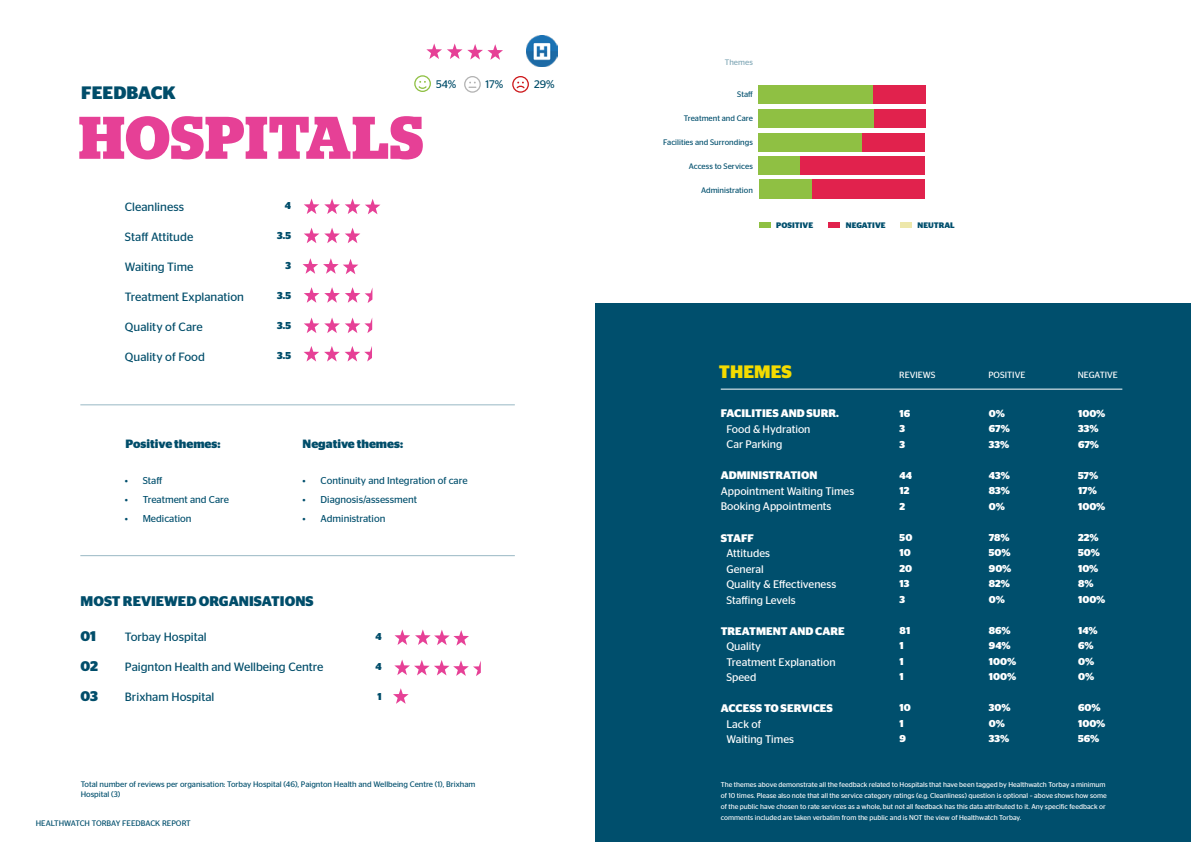
<style>
.page{position:relative;width:1191px;height:842px;background:#fff}
.page>*{position:absolute;margin:0;border:0;box-sizing:border-box;transform-origin:0 0}
.t1{font:700 60px "Stag";letter-spacing:.01em;color:#e64096}
.t2{font:700 18px "Stag Sans";color:#004d6a}
.t3{font:700 18px "Stag Sans";color:#f4db00}
.t4{font:700 14px/30px "Stag Sans";color:#004d6a}
.t5{font:12px "Stag Sans";color:#004d6a}
.t6{font:700 12px "Stag Sans";color:#004d6a}
.t7{font:11px/15.5px "Stag Sans";color:#fff}
.t8{font:700 11px "Stag Sans";color:#fff}
.t9{font:11px "Stag Sans";color:#004d6a}
.t10{font:700 10px/15.5px "Stag Sans";color:#fff}
.t11{font:10px "Stag Sans";color:#004f6d}
.t12{font:700 10px "Stag Sans";color:#004d6a}
.t13{font:9px "Stag Sans";color:#fff}
.t14{font:8px/10px "Stag Sans";color:#004f6d}
.t15{font:700 8px "Stag Sans";color:#004f6d}
.t16{font:8px "Stag Sans";color:#80a7b6}
.t17{font:7px/11px "Stag Sans";color:#fff}
</style>
<div class="page">
<div style="left:595px;top:303px;width:596px;height:539px;background:#004f6d"></div>
<img style="left:527px;top:35px;width:31px;height:32px">
<svg style="left:393px;top:688px;width:15px;height:16px"></svg>
<svg style="left:394px;top:629px;width:75px;height:17px"></svg>
<svg style="left:304px;top:228px;width:56px;height:15px"></svg>
<svg style="left:304px;top:198px;width:76px;height:16px"></svg>
<hr style="left:720px;top:389px;width:402px;height:1px;background:#fff">
<div style="left:759px;top:85px;width:166px;height:19px;background:#8fc043"></div>
<div style="left:758px;top:109px;width:167px;height:19px;background:#8fc043"></div>
<div style="left:759px;top:222px;width:11px;height:5px;background:#8fc043"></div>
<div style="left:828px;top:222px;width:12px;height:5px;background:#e1224d"></div>
<div style="left:900px;top:222px;width:12px;height:5px;background:#ede7aa"></div>
<div style="left:759px;top:180px;width:165px;height:19px;background:#8fc043"></div>
<hr style="left:80px;top:555px;width:435px;height:1px;background:#99b9c4">
<hr style="left:80px;top:404px;width:435px;height:1px;background:#99b9c4">
<svg style="left:464px;top:76px;width:17px;height:17px"></svg>
<svg style="left:414px;top:75px;width:17px;height:17px"></svg>
<svg style="left:512px;top:76px;width:17px;height:17px"></svg>
<div style="left:759px;top:156px;width:166px;height:19px;background:#e1224d"></div>
<svg style="left:302px;top:258px;width:56px;height:16px"></svg>
<svg style="left:304px;top:287px;width:68px;height:16px"></svg>
<svg style="left:394px;top:659px;width:87px;height:17px"></svg>
<svg style="left:426px;top:43px;width:77px;height:17px"></svg>
<svg style="left:304px;top:317px;width:68px;height:16px"></svg>
<svg style="left:304px;top:346px;width:68px;height:15px"></svg>
<div style="left:873px;top:85px;width:52px;height:19px;background:#e1224d"></div>
<div style="left:874px;top:109px;width:51px;height:19px;background:#e1224d"></div>
<div style="left:758px;top:133px;width:167px;height:19px;background:#8fc043"></div>
<div style="left:862px;top:133px;width:63px;height:19px;background:#e1224d"></div>
<div style="left:758px;top:156px;width:42px;height:19px;background:#8fc043"></div>
<div style="left:812px;top:180px;width:113px;height:19px;background:#e1224d"></div>
<h2 class="t2" style="left:81px;top:83px;width:96px">FEEDBACK</h2>
<h1 class="t1" style="left:79px;top:103px;width:346px">HOSPITALS</h1>
<h3 class="t9" style="left:436px;top:78px;width:22px">54%</h3>
<h3 class="t9" style="left:485px;top:78px;width:19px">17%</h3>
<h3 class="t9" style="left:534px;top:78px;width:22px">29%</h3>
<h3 class="t5" style="left:125px;top:200px;width:61px">Cleanliness</h3>
<h3 class="t5" style="left:125px;top:230px;width:70px">Staff Attitude</h3>
<h3 class="t5" style="left:125px;top:260px;width:70px">Waiting Time</h3>
<h3 class="t5" style="left:125px;top:290px;width:121px">Treatment Explanation</h3>
<h3 class="t5" style="left:125px;top:320px;width:79px">Quality of Care</h3>
<h3 class="t5" style="left:125px;top:350px;width:81px">Quality of Food</h3>
<h3 class="t12" style="left:285px;top:200px;width:8px">4</h3>
<h3 class="t12" style="left:277px;top:230px;width:16px">3.5</h3>
<h3 class="t12" style="left:285px;top:260px;width:7px">3</h3>
<h3 class="t12" style="left:277px;top:290px;width:16px">3.5</h3>
<h3 class="t12" style="left:277px;top:320px;width:16px">3.5</h3>
<h3 class="t12" style="left:277px;top:350px;width:16px">3.5</h3>
<h3 class="t6" style="left:126px;top:436px;width:96px">Positive themes:</h3>
<h3 class="t6" style="left:302px;top:436px;width:102px">Negative themes:</h3>
<h3 class="t11" style="left:125px;top:475px;width:39px">• Staff</h3>
<h3 class="t11" style="left:125px;top:494px;width:106px">• Treatment and Care</h3>
<h3 class="t11" style="left:125px;top:513px;width:68px">• Medication</h3>
<h3 class="t11" style="left:302px;top:475px;width:166px">• Continuity and Integration of care</h3>
<h3 class="t11" style="left:302px;top:494px;width:116px">• Diagnosis/assessment</h3>
<h3 class="t11" style="left:302px;top:513px;width:84px">• Administration</h3>
<h3 class="t4" style="left:81px;top:586px;width:235px">MOST REVIEWED ORGANISATIONS</h3>
<h3 class="t4" style="left:80px;top:621px;width:19px">01<br>02<br>03</h3>
<h3 class="t5" style="left:125px;top:630px;width:83px">Torbay Hospital</h3>
<h3 class="t5" style="left:125px;top:660px;width:200px">Paignton Health and Wellbeing Centre</h3>
<h3 class="t5" style="left:125px;top:690px;width:91px">Brixham Hospital</h3>
<h3 class="t12" style="left:375px;top:631px;width:8px">4</h3>
<h3 class="t12" style="left:375px;top:661px;width:8px">4</h3>
<h3 class="t12" style="left:377px;top:691px;width:6px">1</h3>
<p class="t14" style="left:81px;top:779px;width:396px">Total number of reviews per organisation: Torbay Hospital (46), Paignton Health and Wellbeing Centre (1), Brixham<br>Hospital (3)</p>
<p class="t14" style="left:36px;top:818px;width:157px">HEALTHWATCH TORBAY FEEDBACK REPORT</p>
<p class="t16" style="left:725px;top:58px;width:30px">Themes</p>
<p class="t14" style="left:737px;top:89px;width:17px">Staff</p>
<p class="t14" style="left:684px;top:113px;width:71px">Treatment and Care</p>
<p class="t14" style="left:663px;top:137px;width:91px">Facilities and Surrondings</p>
<p class="t14" style="left:689px;top:161px;width:66px">Access to Services</p>
<p class="t14" style="left:701px;top:185px;width:53px">Administration</p>
<p class="t15" style="left:776px;top:220px;width:39px">POSITIVE</p>
<p class="t15" style="left:846px;top:220px;width:41px">NEGATIVE</p>
<p class="t15" style="left:917px;top:220px;width:39px">NEUTRAL</p>
<h2 class="t3" style="left:719px;top:361px;width:75px">THEMES</h2>
<p class="t13" style="left:899px;top:370px;width:38px">REVIEWS</p>
<p class="t13" style="left:988px;top:370px;width:38px">POSITIVE</p>
<p class="t13" style="left:1077px;top:370px;width:42px">NEGATIVE</p>
<h3 class="t10" style="left:1078px;top:405px;width:29px">100%<br>33%<br>67%</h3>
<h3 class="t10" style="left:1078px;top:467px;width:29px">57%<br>17%<br>100%</h3>
<h3 class="t10" style="left:1078px;top:529px;width:29px">22%<br>50%<br>10%<br>8%<br>100%</h3>
<h3 class="t10" style="left:1078px;top:622px;width:21px">14%<br>6%<br>0%<br>0%</h3>
<h3 class="t10" style="left:1078px;top:700px;width:29px">60%<br>100%<br>56%</h3>
<h3 class="t10" style="left:988px;top:405px;width:23px">0%<br>67%<br>33%</h3>
<h3 class="t10" style="left:988px;top:467px;width:23px;text-align:justify">43% 83% 0%</h3>
<h3 class="t10" style="left:988px;top:529px;width:24px">78%<br>50%<br>90%<br>82%<br>0%</h3>
<h3 class="t10" style="left:988px;top:622px;width:29px">86%<br>94%<br>100%<br>100%</h3>
<h3 class="t10" style="left:988px;top:700px;width:23px">30%<br>0%<br>33%</h3>
<h3 class="t10" style="left:899px;top:405px;width:12px">16<br>3<br>3</h3>
<h3 class="t10" style="left:899px;top:467px;width:14px">44<br>12<br>2</h3>
<h3 class="t10" style="left:899px;top:529px;width:14px">50<br>10<br>20<br>13<br>3</h3>
<h3 class="t10" style="left:899px;top:622px;width:12px">81<br>1<br>1<br>1</h3>
<h3 class="t10" style="left:899px;top:700px;width:13px">10<br>1<br>9</h3>
<h3 class="t8" style="left:720px;top:407px;width:120px">FACILITIES AND SURR.</h3>
<h3 class="t7" style="left:726px;top:421px;width:86px">Food &amp; Hydration<br>Car Parking</h3>
<h3 class="t8" style="left:720px;top:469px;width:98px">ADMINISTRATION</h3>
<h3 class="t7" style="left:720px;top:483px;width:135px">Appointment Waiting Times<br>Booking Appointments</h3>
<h3 class="t8" style="left:720px;top:531px;width:35px">STAFF</h3>
<h3 class="t7" style="left:726px;top:545px;width:111px">Attitudes<br>General<br>Quality &amp; Effectiveness<br>Staffing Levels</h3>
<h3 class="t8" style="left:720px;top:624px;width:125px">TREATMENT AND CARE</h3>
<h3 class="t7" style="left:726px;top:638px;width:111px">Quality<br>Treatment Explanation<br>Speed</h3>
<h3 class="t8" style="left:720px;top:702px;width:114px">ACCESS TO SERVICES</h3>
<h3 class="t7" style="left:726px;top:716px;width:69px">Lack of<br>Waiting Times</h3>
<p class="t17" style="left:720px;top:779px;width:387px">The themes above demonstrate all the feedback related to Hospitals that have been tagged by Healthwatch Torbay a minimum of 10 times. Please also note that all the service category ratings (e.g. Cleanliness) question is optional – above shows how some of the public have chosen to rate services as a whole, but not all feedback has this data attributed to it. Any specific feedback or comments included are taken verbatim from the public and is NOT the view of Healthwatch Torbay.</p>
</div>
